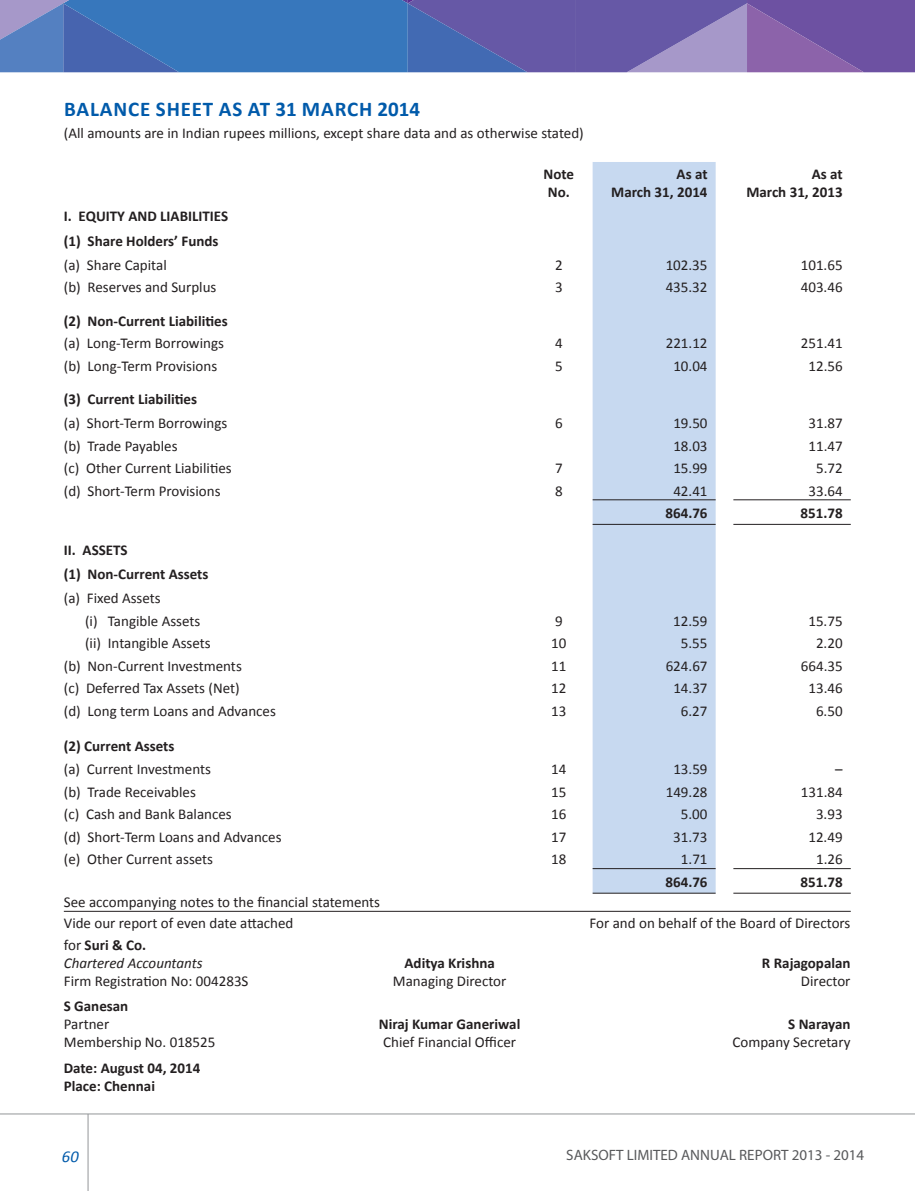
<style>
.page{position:relative;width:915px;height:1191px;background:#fff}
.page>*{position:absolute;margin:0;border:0;box-sizing:border-box;transform-origin:0 0}
.t1{font:700 21px "Calibri";letter-spacing:.04em;color:#005aaa}
.t2{font:italic 16.5px "Calibri";color:#005aaa}
.t3{font:15px/22.5px "Calibri";color:#231f20}
.t4{font:700 15px/18px "Calibri";color:#231f20}
.t5{font:15px "Myriad Pro";color:#58595b}
.t6{font:italic 15px/18px "Calibri";color:#231f20}
.s1{font-style:normal}
.s2{font-weight:700;font-style:normal}
</style>
<div class="page">
<hr style="left:0;top:1113px;width:914px;height:1px;background:#939598">
<hr style="left:88px;top:1114px;width:1px;height:76px;background:#939598">
<svg style="left:0;top:0;width:915px;height:72px;background:#5a6ab2"></svg>
<div style="left:592px;top:162px;width:123px;height:730px;background:#c7d9f0"></div>
<hr style="left:592px;top:499px;width:123px;height:1px;background:#231f20">
<hr style="left:733px;top:499px;width:117px;height:1px;background:#231f20">
<hr style="left:592px;top:524px;width:123px;height:1px;background:#231f20">
<hr style="left:733px;top:524px;width:117px;height:1px;background:#231f20">
<hr style="left:592px;top:868px;width:123px;height:1px;background:#231f20">
<hr style="left:733px;top:868px;width:117px;height:1px;background:#231f20">
<hr style="left:592px;top:892px;width:123px;height:1px;background:#231f20">
<hr style="left:733px;top:892px;width:117px;height:1px;background:#231f20">
<hr style="left:64px;top:911px;width:786px;height:1px;background:#231f20">
<h1 class="t1" style="left:64px;top:100px;width:357px">BALANCE SHEET AS AT 31 MARCH 2014</h1>
<p class="t3" style="left:64px;top:123px;width:521px">(All amounts are in Indian rupees millions, except share data and as otherwise stated)</p>
<p class="t4" style="left:543px;top:166px;width:32px">Note<br>No.</p>
<p class="t4" style="left:611px;top:166px;width:98px;text-align:right">As at<br>March 31, 2014</p>
<p class="t4" style="left:746px;top:166px;width:98px;text-align:right">As at<br>March 31, 2013</p>
<p class="t4" style="left:64px;top:205px;width:166px;line-height:24.6px">I. EQUITY AND LIABILITIES (1) Share Holders’ Funds</p>
<p class="t3" style="left:64px;top:255px;width:104px">(a) Share Capital</p>
<p class="t3" style="left:555px;top:255px;width:9px">2</p>
<p class="t3" style="left:665px;top:255px;width:43px">102.35</p>
<p class="t3" style="left:800px;top:255px;width:43px">101.65</p>
<p class="t3" style="left:64px;top:277px;width:154px">(b) Reserves and Surplus</p>
<p class="t3" style="left:555px;top:277px;width:9px">3</p>
<p class="t3" style="left:665px;top:277px;width:43px">435.32</p>
<p class="t3" style="left:800px;top:277px;width:43px">403.46</p>
<p class="t4" style="left:64px;top:313px;width:165px">(2) Non-Current Liabilities</p>
<p class="t3" style="left:64px;top:333px;width:161px">(a) Long-Term Borrowings</p>
<p class="t3" style="left:555px;top:333px;width:9px">4</p>
<p class="t3" style="left:665px;top:333px;width:43px">221.12</p>
<p class="t3" style="left:800px;top:333px;width:43px">251.41</p>
<p class="t3" style="left:64px;top:356px;width:155px">(b) Long-Term Provisions</p>
<p class="t3" style="left:555px;top:356px;width:9px">5</p>
<p class="t3" style="left:673px;top:356px;width:36px">10.04</p>
<p class="t3" style="left:808px;top:356px;width:36px">12.56</p>
<p class="t4" style="left:64px;top:391px;width:135px">(3) Current Liabilities</p>
<p class="t3" style="left:64px;top:413px;width:165px">(a) Short-Term Borrowings</p>
<p class="t3" style="left:555px;top:413px;width:9px">6</p>
<p class="t3" style="left:673px;top:413px;width:36px">19.50</p>
<p class="t3" style="left:808px;top:413px;width:36px">31.87</p>
<p class="t3" style="left:64px;top:435px;width:115px">(b) Trade Payables</p>
<p class="t3" style="left:673px;top:435px;width:36px">18.03</p>
<p class="t3" style="left:808px;top:435px;width:36px">11.47</p>
<p class="t3" style="left:64px;top:458px;width:169px">(c) Other Current Liabilities</p>
<p class="t3" style="left:555px;top:458px;width:9px">7</p>
<p class="t3" style="left:673px;top:458px;width:36px">15.99</p>
<p class="t3" style="left:815px;top:458px;width:28px">5.72</p>
<p class="t3" style="left:64px;top:480px;width:158px">(d) Short-Term Provisions</p>
<p class="t3" style="left:555px;top:480px;width:9px">8</p>
<p class="t3" style="left:673px;top:480px;width:36px">42.41</p>
<p class="t3" style="left:808px;top:480px;width:36px">33.64</p>
<p class="t4" style="left:665px;top:505px;width:44px">864.76</p>
<p class="t4" style="left:800px;top:505px;width:44px">851.78</p>
<p class="t4" style="left:64px;top:539px;width:146px;line-height:24.6px">II. ASSETS<br>(1) Non-Current Assets</p>
<p class="t3" style="left:85px;top:588px;width:117px;text-indent:-21px">(a) Fixed Assets<br>(i) Tangible Assets</p>
<p class="t3" style="left:555px;top:611px;width:9px">9</p>
<p class="t3" style="left:673px;top:611px;width:36px">12.59</p>
<p class="t3" style="left:808px;top:611px;width:36px">15.75</p>
<p class="t3" style="left:85px;top:633px;width:127px">(ii) Intangible Assets</p>
<p class="t3" style="left:551px;top:633px;width:17px">10</p>
<p class="t3" style="left:680px;top:633px;width:28px">5.55</p>
<p class="t3" style="left:815px;top:633px;width:28px">2.20</p>
<p class="t3" style="left:64px;top:656px;width:179px">(b) Non-Current Investments</p>
<p class="t3" style="left:551px;top:656px;width:17px">11</p>
<p class="t3" style="left:665px;top:656px;width:43px">624.67</p>
<p class="t3" style="left:800px;top:656px;width:43px">664.35</p>
<p class="t3" style="left:64px;top:678px;width:177px">(c) Deferred Tax Assets (Net)</p>
<p class="t3" style="left:551px;top:678px;width:17px">12</p>
<p class="t3" style="left:673px;top:678px;width:36px">14.37</p>
<p class="t3" style="left:808px;top:678px;width:36px">13.46</p>
<p class="t3" style="left:64px;top:701px;width:213px">(d) Long term Loans and Advances</p>
<p class="t3" style="left:551px;top:701px;width:17px">13</p>
<p class="t3" style="left:680px;top:701px;width:28px">6.27</p>
<p class="t3" style="left:815px;top:701px;width:28px">6.50</p>
<p class="t4" style="left:64px;top:738px;width:112px">(2) Current Assets</p>
<p class="t3" style="left:64px;top:759px;width:149px">(a) Current Investments</p>
<p class="t3" style="left:551px;top:759px;width:17px">14</p>
<p class="t3" style="left:673px;top:759px;width:36px">13.59</p>
<p class="t3" style="left:834px;top:759px;width:9px">–</p>
<p class="t3" style="left:64px;top:782px;width:133px">(b) Trade Receivables</p>
<p class="t3" style="left:551px;top:782px;width:17px">15</p>
<p class="t3" style="left:665px;top:782px;width:43px">149.28</p>
<p class="t3" style="left:800px;top:782px;width:43px">131.84</p>
<p class="t3" style="left:64px;top:804px;width:169px">(c) Cash and Bank Balances</p>
<p class="t3" style="left:551px;top:804px;width:17px">16</p>
<p class="t3" style="left:680px;top:804px;width:28px">5.00</p>
<p class="t3" style="left:815px;top:804px;width:28px">3.93</p>
<p class="t3" style="left:64px;top:827px;width:219px">(d) Short-Term Loans and Advances</p>
<p class="t3" style="left:551px;top:827px;width:17px">17</p>
<p class="t3" style="left:673px;top:827px;width:36px">31.73</p>
<p class="t3" style="left:808px;top:827px;width:36px">12.49</p>
<p class="t3" style="left:64px;top:849px;width:151px">(e) Other Current assets</p>
<p class="t3" style="left:551px;top:849px;width:17px">18</p>
<p class="t3" style="left:680px;top:849px;width:28px">1.71</p>
<p class="t3" style="left:815px;top:849px;width:28px">1.26</p>
<p class="t4" style="left:665px;top:873px;width:44px">864.76</p>
<p class="t4" style="left:800px;top:873px;width:44px">851.78</p>
<p class="t3" style="left:64px;top:893px;width:318px;line-height:20.9px">See accompanying notes to the financial statements<br>Vide our report of even date attached</p>
<p class="t3" style="left:589px;top:913px;width:262px">For and on behalf of the Board of Directors</p>
<p class="t6" style="left:64px;top:937px;width:140px"><span class="s1">for</span> <span class="s2">Suri &amp; Co.<br></span>Chartered Accountants</p>
<p class="t4" style="left:404px;top:955px;width:92px">Aditya Krishna</p>
<p class="t4" style="left:761px;top:955px;width:90px">R Rajagopalan</p>
<p class="t3" style="left:64px;top:971px;width:186px">Firm Registration No: 004283S</p>
<p class="t3" style="left:393px;top:971px;width:115px">Managing Director</p>
<p class="t3" style="left:800px;top:971px;width:51px">Director</p>
<p class="t4" style="left:64px;top:997px;width:66px">S Ganesan</p>
<p class="t3" style="left:64px;top:1013px;width:47px">Partner</p>
<p class="t4" style="left:379px;top:1015px;width:143px">Niraj Kumar Ganeriwal</p>
<p class="t4" style="left:788px;top:1015px;width:64px">S Narayan</p>
<p class="t3" style="left:64px;top:1031px;width:153px">Membership No. 018525</p>
<p class="t3" style="left:383px;top:1031px;width:134px">Chief Financial Officer</p>
<p class="t3" style="left:732px;top:1031px;width:119px">Company Secretary</p>
<p class="t4" style="left:64px;top:1059px;width:138px">Date: August 04, 2014<br>Place: Chennai</p>
<p class="t2" style="left:62px;top:1149px;width:18px">60</p>
<p class="t5" style="left:566px;top:1146px;width:299px">SAKSOFT LIMITED ANNUAL REPORT 2013 - 2014</p>
</div>
